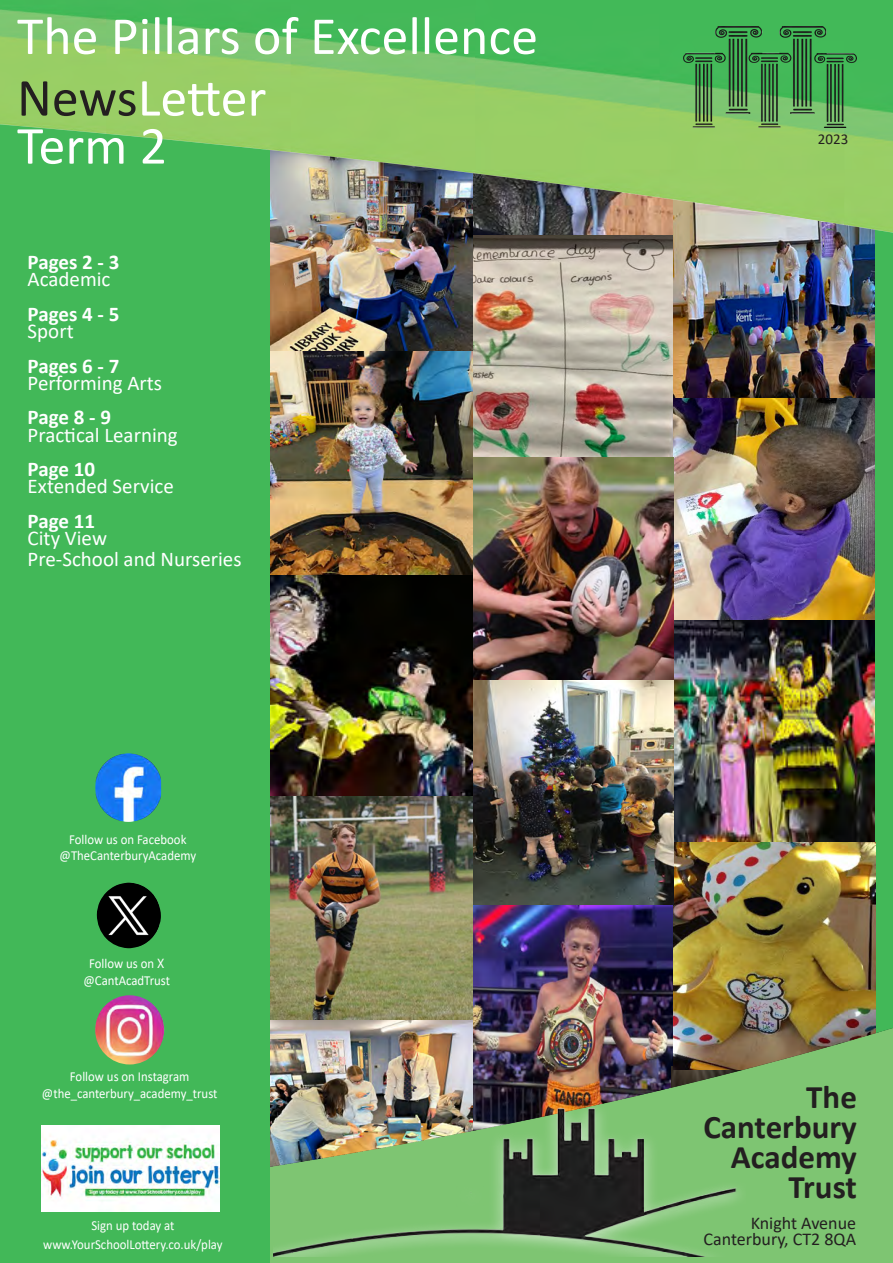
<style>
.page{position:relative;width:893px;height:1263px;background:#fff}
.page>*{position:absolute;margin:0;border:0;box-sizing:border-box;transform-origin:0 0}
.t1{font:54px "Calibri";color:#fff}
.t2{font:700 33px "Calibri";color:#231f20}
.t3{font:21px "Calibri";color:#fff}
.t4{font:700 21px "Calibri";letter-spacing:-.01em;color:#fff}
.t5{font:18px "Calibri";color:#231f20}
.t6{font:15px "Calibri";color:#231f20}
.t7{font:13.8px "Calibri";color:#fff;scale:.93 1}
.s1{color:#231f20}
.s2{font-family:"Myriad Pro"}
</style>
<div class="page">
<img style="left:472px;top:904px;width:200px;height:122px">
<div style="left:873px;top:168px;width:20px;height:1095px;background:#42b858"></div>
<img style="left:673px;top:315px;width:201px;height:83px">
<img style="left:673px;top:398px;width:202px;height:222px">
<img style="left:672px;top:620px;width:204px;height:406px">
<img style="left:472px;top:315px;width:201px;height:589px">
<img style="left:270px;top:1020px;width:202px;height:6px">
<img style="left:270px;top:315px;width:202px;height:705px">
<img style="left:270px;top:1026px;width:623px;height:237px">
<img style="left:273px;top:1100px;width:472px;height:156px">
<div style="left:0;top:0;width:270px;height:1263px;background:#42b858"></div>
<img style="left:97px;top:883px;width:64px;height:65px">
<img style="left:95px;top:995px;width:69px;height:69px;border-radius:35px">
<img style="left:95px;top:753px;width:66px;height:69px">
<img style="left:41px;top:1125px;width:179px;height:87px">
<img style="left:0;top:0;width:893px;height:315px">
<img style="left:684px;top:27px;width:173px;height:100px">
<p class="t1" style="left:17px;top:-2px;width:523px">The Pillars of Excellence</p>
<p class="t1" style="left:17px;top:60px;width:251px"><span class="s1">News</span>Letter</p>
<p class="t1" style="left:17px;top:108px;width:151px">Term 2</p>
<p class="t6" style="left:818px;top:128px;width:32px">2023</p>
<p class="t4" style="left:28px;top:247px;width:93px">Pages 2 - 3</p>
<p class="t3" style="left:28px;top:265px;width:84px">Academic</p>
<p class="t4" style="left:28px;top:299px;width:93px">Pages 4 - 5</p>
<p class="t3" style="left:28px;top:317px;width:48px">Sport</p>
<p class="t4" style="left:28px;top:351px;width:93px">Pages 6 - 7</p>
<p class="t3" style="left:28px;top:368px;width:136px">Performing Arts</p>
<p class="t4" style="left:28px;top:402px;width:85px">Page 8 - 9</p>
<p class="t3" style="left:28px;top:420px;width:152px">Practical Learning</p>
<p class="t4" style="left:28px;top:454px;width:69px">Page 10</p>
<p class="t3" style="left:28px;top:472px;width:148px">Extended Service</p>
<p class="t4" style="left:28px;top:506px;width:69px">Page 11</p>
<p class="t3" style="left:28px;top:523px;width:81px">City View</p>
<p class="t3" style="left:28px;top:544px;width:215px">Pre-School and Nurseries</p>
<p class="t7" style="left:69px;top:830px;width:128px">Follow us on Facebook</p>
<p class="t7" style="left:60px;top:846px;width:148px">@TheCanterburyAcademy</p>
<p class="t7" style="left:89px;top:954px;width:82px">Follow us on <span class="s2">X</span></p>
<p class="t7" style="left:84px;top:970px;width:94px">@CantAcadTrust</p>
<p class="t7" style="left:70px;top:1067px;width:130px">Follow us on Instagram</p>
<p class="t7" style="left:42px;top:1083px;width:190px">@the_canterbury_academy_trust</p>
<p class="t7" style="left:91px;top:1215px;width:91px">Sign up today at</p>
<p class="t7" style="left:43px;top:1235px;width:194px">www.YourSchoolLottery.co.uk/play</p>
<p class="t2" style="left:806px;top:1073px;width:52px">The</p>
<p class="t2" style="left:703px;top:1103px;width:155px">Canterbury</p>
<p class="t2" style="left:731px;top:1133px;width:128px">Academy</p>
<p class="t2" style="left:789px;top:1163px;width:70px">Trust</p>
<p class="t5" style="left:751px;top:1210px;width:107px">Knight Avenue</p>
<p class="t5" style="left:703px;top:1227px;width:154px">Canterbury, CT2 8QA</p>
</div>
